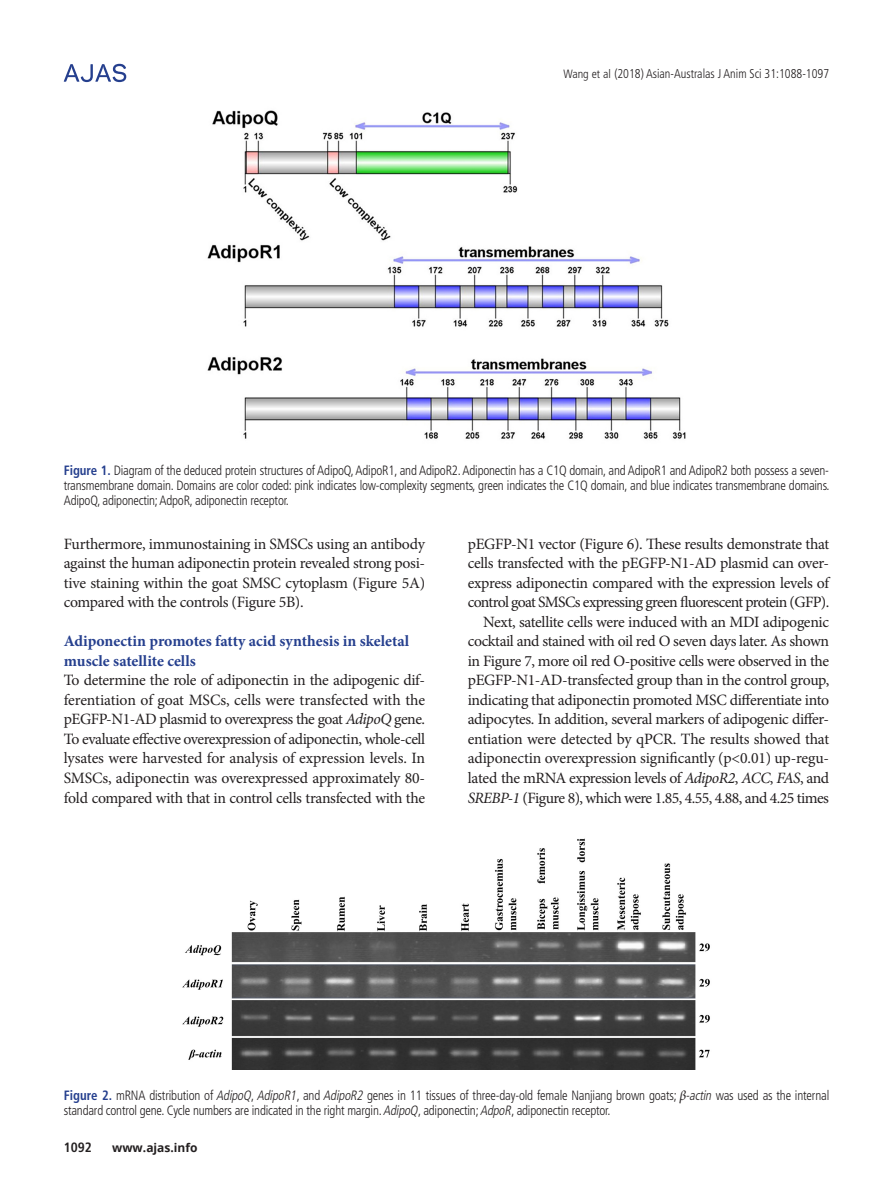
<style>
.page{position:relative;width:893px;height:1191px;background:#fff}
.page>*{position:absolute;margin:0;border:0;box-sizing:border-box;transform-origin:0 0}
.본문{font:15.75px/19.5px "Minion Pro";letter-spacing:-.035em;color:#231f20;text-align:justify}
.중제목{font:700 15.75px/19.5px "Minion Pro";color:#253f8e}
.표_그림__제목{font:300 condensed 13.5px/15px "Frutiger LT Std";letter-spacing:-.015em;color:#231f20;text-align:justify;scale:.95 1}
.t1{font:700 condensed 13.5px "Frutiger LT Std";color:#231f20}
.t2{font:300 condensed 12.75px "Frutiger LT Std";color:#231f20;scale:.95 1}
.t3{font:700 12px "Open Sans";color:#231f20}
.s1{font-size:12px}
.s2{font-weight:700;color:#253f8e}
.s3{font-style:italic}
.s4{font-family:"Minion Pro";font-weight:400;font-style:italic;font-stretch:normal}
</style>
<div class="page">
<svg style="left:64px;top:64px;width:62px;height:18px"></svg>
<img style="left:207px;top:110px;width:479px;height:329px">
<img style="left:182px;top:838px;width:528px;height:231px">
<p class="t2" style="left:563px;top:66px;width:281px"><span class="s1">Wang et al</span> (2018) Asian-Australas J Anim Sci 31:1088-1097</p>
<p class="표_그림__제목" style="left:64px;top:463px;width:808px"><span class="s2">Figure 1.</span> Diagram of the deduced protein structures of AdipoQ, AdipoR1, and AdipoR2. Adiponectin has a C1Q domain, and AdipoR1 and AdipoR2 both possess a seven&shy;transmembrane domain. Domains are color coded: pink indicates low-complexity segments, green indicates the C1Q domain, and blue indicates transmembrane domains.<br>AdipoQ, adiponectin; AdpoR, adiponectin receptor.</p>
<p class="본문" style="left:64px;top:534px;width:363px">Furthermore, immunostaining in SMSCs using an antibody against the human adiponectin protein revealed strong posi&shy;tive staining within the goat SMSC cytoplasm (Figure 5A) compared with the controls (Figure 5B).</p>
<p class="중제목" style="left:64px;top:631px;width:347px">Adiponectin promotes fatty acid synthesis in skeletal muscle satellite cells</p>
<p class="본문" style="left:64px;top:671px;width:363px">To determine the role of adiponectin in the adipogenic dif&shy;ferentiation of goat MSCs, cells were transfected with the pEGFP-N1-AD plasmid to overexpress the goat <span class="s3">AdipoQ</span> gene.<br>To evaluate effective overexpression of adiponectin, whole-cell lysates were harvested for analysis of expression levels. In SMSCs, adiponectin was overexpressed approximately 80- fold compared with that in control cells transfected with the</p>
<p class="본문" style="left:468px;top:534px;width:363px">pEGFP-N1 vector (Figure 6). These results demonstrate that cells transfected with the pEGFP-N1-AD plasmid can over&shy;express adiponectin compared with the expression levels of control goat SMSCs expressing green fluorescent protein (GFP).</p>
<p class="본문" style="left:468px;top:612px;width:363px;text-indent:15px">Next, satellite cells were induced with an MDI adipogenic cocktail and stained with oil red O seven days later. As shown in Figure 7, more oil red O-positive cells were observed in the pEGFP-N1-AD-transfected group than in the control group, indicating that adiponectin promoted MSC differentiate into adipocytes. In addition, several markers of adipogenic differ&shy;entiation were detected by qPCR. The results showed that adiponectin overexpression significantly (p&lt;0.01) up-regu&shy;lated the mRNA expression levels of <span class="s3">AdipoR2</span>, <span class="s3">ACC</span>, <span class="s3">FAS</span>, and <span class="s3">SREBP-1</span> (Figure 8), which were 1.85, 4.55, 4.88, and 4.25 times</p>
<p class="표_그림__제목" style="left:64px;top:1087px;width:807px"><span class="s2">Figure 2.</span> mRNA distribution of <span class="s3">AdipoQ</span>, <span class="s3">AdipoR1</span>, and <span class="s3">AdipoR2</span> genes in 11 tissues of three-day-old female Nanjiang brown goats; <span class="s4">β</span><span class="s3">-actin</span> was used as the internal standard control gene. Cycle numbers are indicated in the right margin. <span class="s3">AdipoQ</span>, adiponectin; <span class="s3">AdpoR</span>, adiponectin receptor.</p>
<p class="t1" style="left:64px;top:1139px;width:30px">1092</p>
<p class="t3" style="left:112px;top:1138px;width:87px">www.ajas.info</p>
</div>
